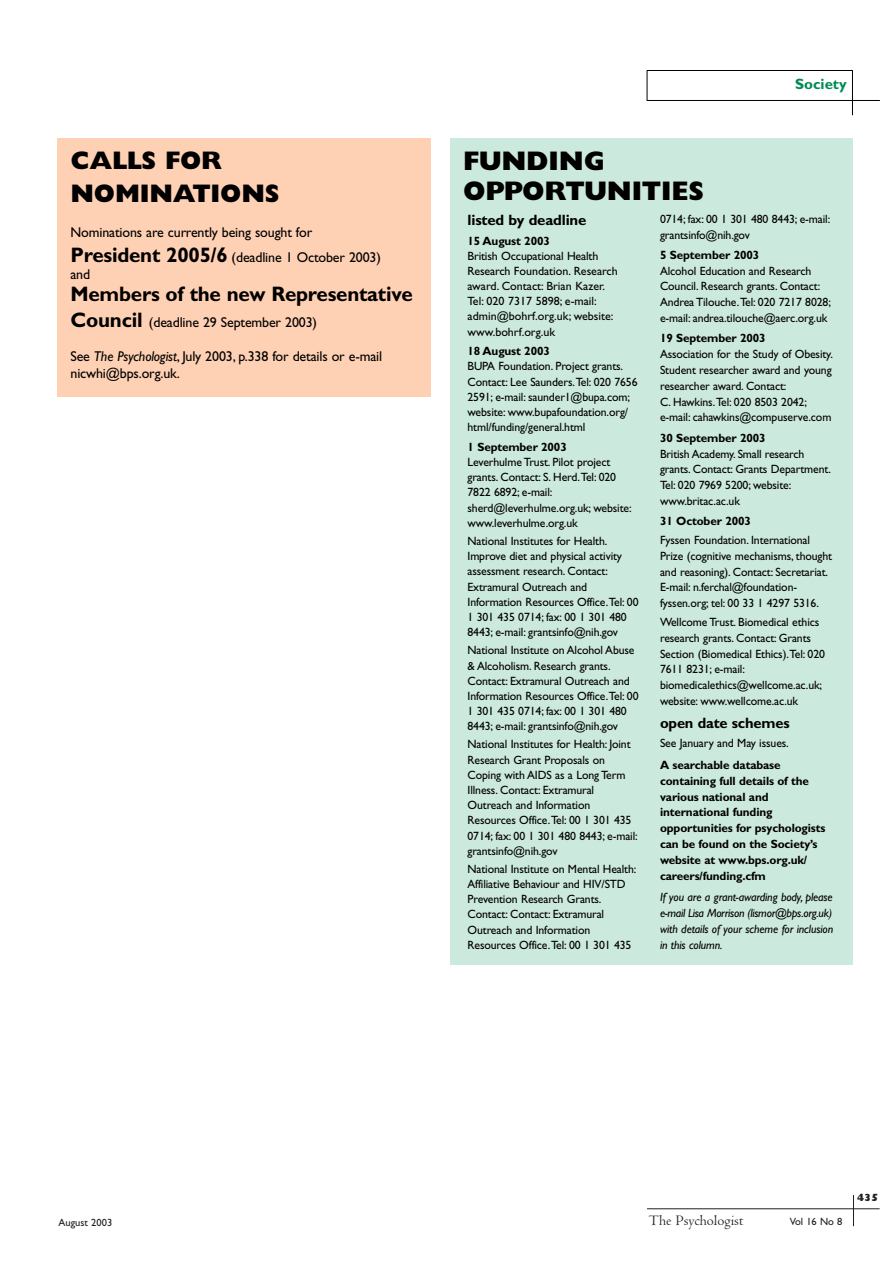
<style>
.page{position:relative;width:893px;height:1263px;background:#fff}
.page>*{position:absolute;margin:0;border:0;box-sizing:border-box;transform-origin:0 0}
.t1{font:800 27px/30px "Gill Sans";letter-spacing:-.005em;color:#000}
.t2{font:800 25.5px/32.7px "Gill Sans";letter-spacing:-.005em;color:#000}
.t3{font:700 21px "Gill Sans";letter-spacing:-.01em;color:#000}
.t4{font:700 15px "Gill Sans";letter-spacing:-.01em;color:#000}
.t5{font:15px "Centaur";color:#231f1f}
.t6{font:700 15px "Gill Sans";color:#008c54}
.t7{font:14.25px/25.5px "Gill Sans";letter-spacing:-.01em;color:#000}
.t8{font:12px/15.1px "Gill Sans";letter-spacing:-.01em;color:#000}
.t9{font:700 12px/15.8px "Gill Sans";letter-spacing:-.01em;color:#000}
.t10{font:italic 12px/15.8px "Gill Sans";letter-spacing:-.01em;color:#000;text-align:justify}
.t11{font:10.5px "Gill Sans";color:#231f1f}
.t12{font:800 10.5px "Gill Sans";color:#231f1f}
.s1{font-weight:700;font-size:21px}
.s2{font-style:italic}
</style>
<div class="page">
<hr style="left:647px;top:1208px;width:232px;height:1px;background:#231f1f">
<hr style="left:853px;top:1195px;width:1px;height:31px;background:#231f1f">
<hr style="left:647px;top:100px;width:232px;height:1px;background:#000">
<hr style="left:647px;top:70px;width:205px;height:1px;background:#000">
<hr style="left:852px;top:70px;width:1px;height:45px;background:#000">
<hr style="left:646px;top:70px;width:1px;height:31px;background:#000">
<div style="left:449px;top:139px;width:403px;height:826px;background:#cce9dd"></div>
<div style="left:57px;top:139px;width:374px;height:258px;background:#ffd1b4"></div>
<h2 class="t2" style="left:70px;top:147px;width:210px">CALLS FOR<br>NOMINATIONS</h2>
<p class="t7" style="left:70px;top:221px;width:312px">Nominations are currently being sought for<br><span class="s1">President 2005/6</span> (deadline 1 October 2003)</p>
<p class="t7" style="left:70px;top:263px;width:21px">and</p>
<h3 class="t3" style="left:70px;top:286px;width:344px">Members of the new Representative</h3>
<p class="t7" style="left:70px;top:311px;width:248px"><span class="s1">Council</span> (deadline 29 September 2003)</p>
<p class="t7" style="left:70px;top:350px;width:313px;line-height:16.5px">See <span class="s2">The Psychologist</span>, July 2003, p.338 for details or e-mail nicwhi@bps.org.uk.</p>
<h1 class="t1" style="left:463px;top:149px;width:242px">FUNDING<br>OPPORTUNITIES</h1>
<p class="t6" style="left:795px;top:79px;width:53px">Society</p>
<p class="t4" style="left:467px;top:215px;width:120px">listed by deadline</p>
<p class="t9" style="left:467px;top:234px;width:84px">15 August 2003</p>
<p class="t8" style="left:467px;top:249px;width:152px">British Occupational Health<br>Research Foundation. Research award. Contact: Brian Kazer.<br>Tel: 020 7317 5898; e-mail: admin@bohrf.org.uk; website: www.bohrf.org.uk</p>
<p class="t9" style="left:467px;top:345px;width:84px">18 August 2003</p>
<p class="t8" style="left:467px;top:360px;width:171px">BUPA Foundation. Project grants.<br>Contact: Lee Saunders.Tel: 020 7656<br>2591; e-mail: saunder1@bupa.com; website: www.bupafoundation.org/ html/funding/general.html</p>
<p class="t9" style="left:467px;top:440px;width:101px">1 September 2003</p>
<p class="t8" style="left:467px;top:456px;width:165px">Leverhulme Trust. Pilot project grants. Contact: S. Herd.Tel: 020<br>7822 6892; e-mail: sherd@leverhulme.org.uk; website: www.leverhulme.org.uk</p>
<p class="t8" style="left:467px;top:535px;width:172px">National Institutes for Health.<br>Improve diet and physical activity assessment research. Contact:<br>Extramural Outreach and<br>Information Resources Office.Tel: 00<br>1 301 435 0714; fax: 00 1 301 480<br>8443; e-mail: grantsinfo@nih.gov</p>
<p class="t8" style="left:467px;top:644px;width:172px">National Institute on Alcohol Abuse &amp; Alcoholism. Research grants.<br>Contact: Extramural Outreach and Information Resources Office.Tel: 00<br>1 301 435 0714; fax: 00 1 301 480<br>8443; e-mail: grantsinfo@nih.gov</p>
<p class="t8" style="left:467px;top:738px;width:172px">National Institutes for Health: Joint<br>Research Grant Proposals on<br>Coping with AIDS as a Long Term<br>Illness. Contact: Extramural<br>Outreach and Information<br>Resources Office.Tel: 00 1 301 435<br>0714; fax: 00 1 301 480 8443; e-mail: grantsinfo@nih.gov</p>
<p class="t8" style="left:467px;top:863px;width:170px">National Institute on Mental Health:<br>Affiliative Behaviour and HIV/STD<br>Prevention Research Grants.<br>Contact: Contact: Extramural<br>Outreach and Information<br>Resources Office.Tel: 00 1 301 435</p>
<p class="t8" style="left:660px;top:212px;width:172px;line-height:15.8px">0714; fax: 00 1 301 480 8443; e-mail: grantsinfo@nih.gov</p>
<p class="t9" style="left:660px;top:248px;width:101px">5 September 2003</p>
<p class="t8" style="left:660px;top:264px;width:172px;line-height:15.8px">Alcohol Education and Research Council. Research grants. Contact:<br>Andrea Tilouche.Tel: 020 7217 8028; e-mail: andrea.tilouche@aerc.org.uk</p>
<p class="t9" style="left:660px;top:332px;width:107px">19 September 2003</p>
<p class="t8" style="left:660px;top:348px;width:174px;line-height:15.8px">Association for the Study of Obesity.<br>Student researcher award and young researcher award. Contact:<br>C. Hawkins.Tel: 020 8503 2042; e-mail: cahawkins@compuserve.com</p>
<p class="t9" style="left:660px;top:431px;width:107px">30 September 2003</p>
<p class="t8" style="left:660px;top:447px;width:172px;line-height:15.8px">British Academy. Small research grants. Contact: Grants Department.<br>Tel: 020 7969 5200; website: www.britac.ac.uk</p>
<p class="t9" style="left:660px;top:515px;width:92px">31 October 2003</p>
<p class="t8" style="left:660px;top:533px;width:174px;line-height:15.8px">Fyssen Foundation. International Prize (cognitive mechanisms, thought and reasoning). Contact: Secretariat.<br>E-mail: n.ferchal@foundation&shy;fyssen.org; tel: 00 33 1 4297 5316.</p>
<p class="t8" style="left:660px;top:615px;width:166px;line-height:15.8px">Wellcome Trust. Biomedical ethics research grants. Contact: Grants<br>Section (Biomedical Ethics).Tel: 020<br>7611 8231; e-mail: biomedicalethics@wellcome.ac.uk; website: www.wellcome.ac.uk</p>
<p class="t4" style="left:660px;top:718px;width:131px">open date schemes</p>
<p class="t8" style="left:660px;top:737px;width:130px">See January and May issues.</p>
<p class="t9" style="left:660px;top:758px;width:167px">A searchable database containing full details of the various national and international funding opportunities for psychologists can be found on the Society’s website at www.bps.org.uk/ careers/funding.cfm</p>
<p class="t10" style="left:660px;top:891px;width:175px">If you are a grant-awarding body, please e-mail Lisa Morrison (lismor@bps.org.uk) with details of your scheme for inclusion in this column.</p>
<p class="t11" style="left:58px;top:1218px;width:55px">August 2003</p>
<p class="t5" style="left:649px;top:1215px;width:96px">The Psychologist</p>
<p class="t11" style="left:789px;top:1218px;width:54px">Vol 16 No 8</p>
<p class="t12" style="left:857px;top:1194px;width:23px">435</p>
</div>
